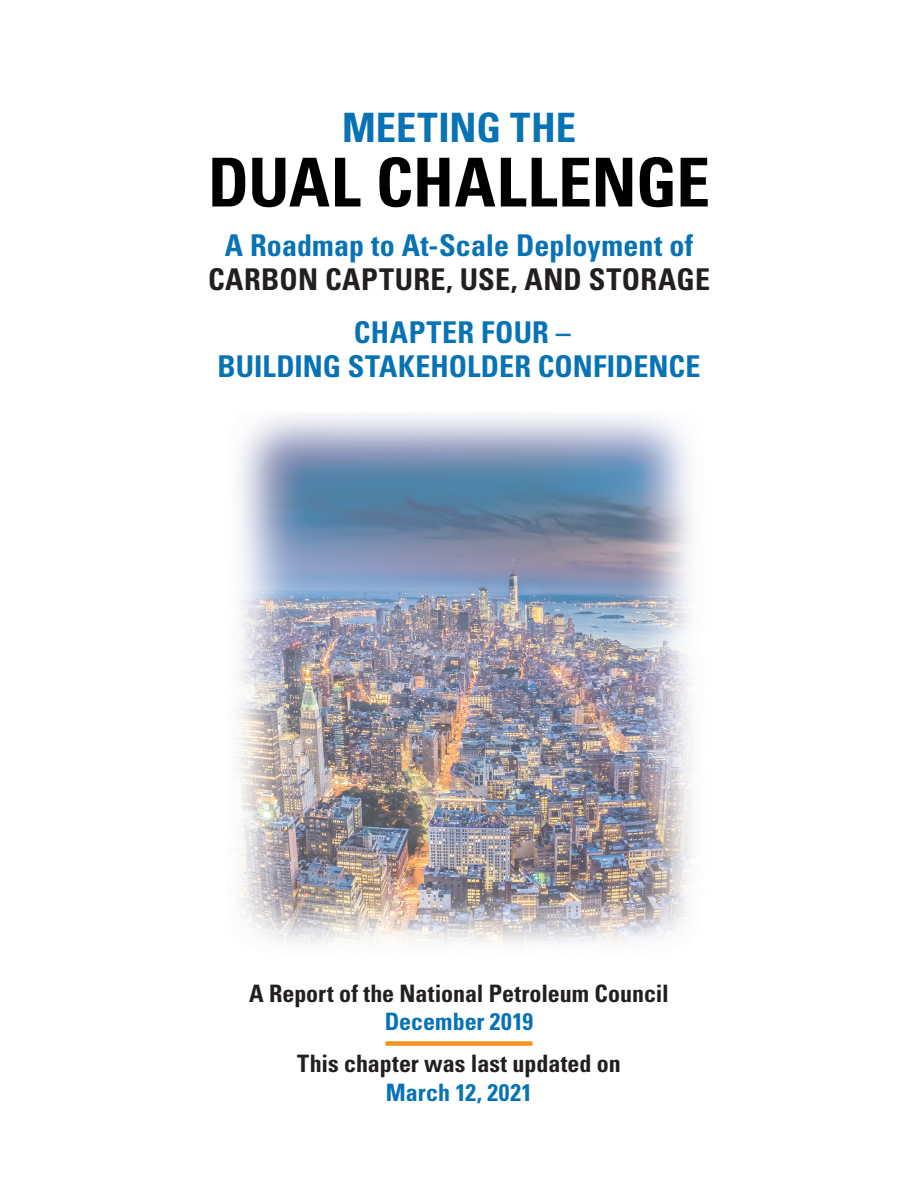
<style>
.page{position:relative;width:918px;height:1188px;background:#fff}
.page>*{position:absolute;margin:0;border:0;box-sizing:border-box;transform-origin:0 0}
.t1{font:700 condensed 67.5px "Univers";letter-spacing:-.005em;color:#000}
.t2{font:700 condensed 40.5px "Univers";color:#0773b5}
.t3{font:700 condensed 30px/34.5px "Univers";letter-spacing:.005em;color:#0773b5;text-align:center}
.t4{font:700 condensed 30px "Univers";letter-spacing:.01em;color:#231f20}
.t5{font:700 condensed 24px "Univers";color:#231f20}
.t6{font:700 condensed 24px "Univers";color:#0773b5}
</style>
<div class="page">
<img style="left:237px;top:415px;width:456px;height:529px">
<div style="left:386px;top:1041px;width:146px;height:5px;background:#f7931d"></div>
<h2 class="t2" style="left:342px;top:103px;width:235px">MEETING THE</h2>
<h1 class="t1" style="left:208px;top:141px;width:504px">DUAL CHALLENGE</h1>
<p class="t3" style="left:225px;top:228px;width:470px">A Roadmap to At-Scale Deployment of</p>
<p class="t4" style="left:208px;top:261px;width:503px">CARBON CAPTURE, USE, AND STORAGE</p>
<p class="t3" style="left:218px;top:315px;width:484px">CHAPTER FOUR –<br>BUILDING STAKEHOLDER CONFIDENCE</p>
<p class="t5" style="left:249px;top:979px;width:421px">A Report of the National Petroleum Council</p>
<p class="t6" style="left:385px;top:1007px;width:150px">December 2019</p>
<p class="t5" style="left:297px;top:1049px;width:325px">This chapter was last updated on</p>
<p class="t6" style="left:386px;top:1078px;width:148px">March 12, 2021</p>
</div>
